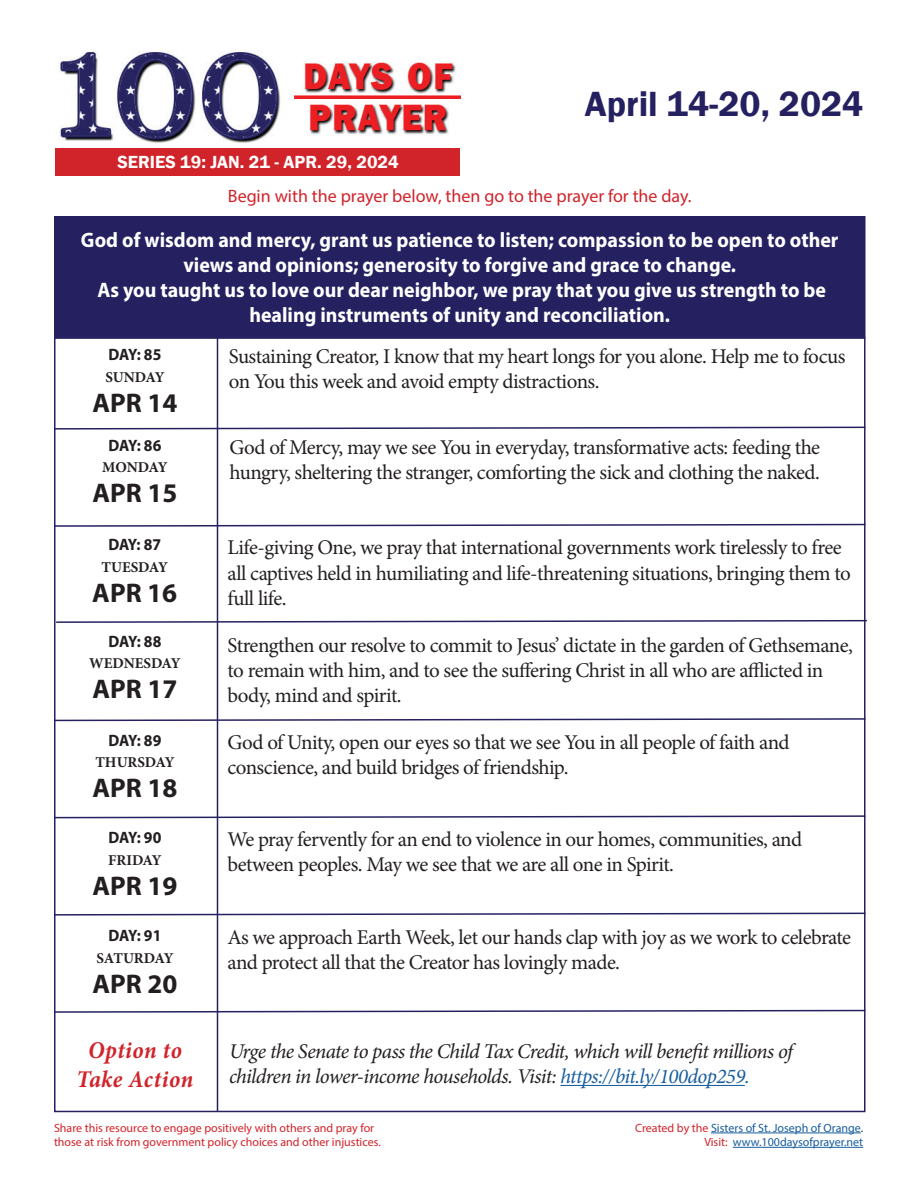
<style>
.page{position:relative;width:918px;height:1188px;background:#fff}
.page>*{position:absolute;margin:0;border:0;box-sizing:border-box;transform-origin:0 0}
.t1{font:600 36px "Franklin Gothic";color:#252161}
.t2{font:700 27px "Myriad Pro";color:#231f20}
.t3{font:italic 700 24px/28.8px "Minion Pro";letter-spacing:.02em;color:#d1232a;text-align:center;scale:.95 1}
.t4{font:21px/25.2px "Minion Pro";letter-spacing:-.03em;color:#231f20}
.t5{font:700 21px/25.2px "Myriad Pro";color:#fff;text-align:center;scale:.95 1}
.t6{font:italic 21px/25.2px "Minion Pro";letter-spacing:-.03em;color:#231f20}
.t7{font:18px "Myriad Pro";color:#d1232a}
.t8{font:600 18px "Franklin Gothic";color:#fff}
.t9{font:700 16.5px "Myriad Pro";letter-spacing:-.015em;color:#231f20;scale:.95 1}
.t10{font:700 15px "Minion Pro";letter-spacing:-.005em;color:#231f20}
.t11{font:12px/14.4px "Myriad Pro";color:#d1232a}
.t12{font:12px/14.4px "Myriad Pro";color:#175d9e;text-align:right}
.s1{color:#175d9e}
.s2{color:#d1232a}
.s3{color:#231f20}
</style>
<div class="page">
<img style="left:56px;top:51px;width:404px;height:98px">
<hr style="left:711px;top:1133px;width:150px;height:1px;background:#175d9e">
<hr style="left:733px;top:1147px;width:130px;height:1px;background:#175d9e">
<div style="left:55px;top:217px;width:810px;height:121px;background:#252161"></div>
<div style="left:54px;top:216px;width:812px;height:123px;border:2px solid #252161"></div>
<hr style="left:217px;top:338px;width:1px;height:774px;background:#252161">
<svg style="left:54px;top:426px;width:812px;height:4px"></svg>
<svg style="left:54px;top:523px;width:812px;height:5px"></svg>
<svg style="left:55px;top:619px;width:812px;height:5px"></svg>
<svg style="left:54px;top:717px;width:812px;height:5px"></svg>
<svg style="left:54px;top:815px;width:812px;height:4px"></svg>
<svg style="left:54px;top:912px;width:812px;height:4px"></svg>
<svg style="left:54px;top:1009px;width:812px;height:5px"></svg>
<hr style="left:560px;top:1085px;width:185px;height:1px;background:#175d9e">
<div style="left:56px;top:149px;width:404px;height:27px;background:#d1232a"></div>
<p class="t8" style="left:117px;top:151px;width:283px">SERIES 19: JAN. 21 - APR. 29, 2024</p>
<h1 class="t1" style="left:585px;top:82px;width:280px">April 14-20, 2024</h1>
<p class="t7" style="left:228px;top:185px;width:465px">Begin with the prayer below, then go to the prayer for the day.</p>
<p class="t5" style="left:81px;top:226px;width:799px">God of wisdom and mercy, grant us patience to listen; compassion to be open to other views and opinions; generosity to forgive and grace to change.<br>As you taught us to love our dear neighbor, we pray that you give us strength to be healing instruments of unity and reconciliation.</p>
<p class="t9" style="left:109px;top:344px;width:57px">DAY: 85</p>
<p class="t10" style="left:105px;top:366px;width:61px">SUNDAY</p>
<p class="t2" style="left:93px;top:385px;width:86px">APR 14</p>
<p class="t9" style="left:109px;top:435px;width:57px">DAY: 86</p>
<p class="t10" style="left:102px;top:457px;width:67px">MONDAY</p>
<p class="t2" style="left:93px;top:476px;width:86px">APR 15</p>
<p class="t9" style="left:108px;top:534px;width:57px">DAY: 87</p>
<p class="t10" style="left:102px;top:556px;width:68px">TUESDAY</p>
<p class="t2" style="left:92px;top:575px;width:86px">APR 16</p>
<p class="t9" style="left:109px;top:630px;width:57px">DAY: 88</p>
<p class="t10" style="left:89px;top:653px;width:93px">WEDNESDAY</p>
<p class="t2" style="left:93px;top:672px;width:86px">APR 17</p>
<p class="t9" style="left:109px;top:730px;width:57px">DAY: 89</p>
<p class="t10" style="left:95px;top:752px;width:81px">THURSDAY</p>
<p class="t2" style="left:93px;top:771px;width:86px">APR 18</p>
<p class="t9" style="left:109px;top:827px;width:57px">DAY: 90</p>
<p class="t10" style="left:108px;top:849px;width:55px">FRIDAY</p>
<p class="t2" style="left:93px;top:868px;width:86px">APR 19</p>
<p class="t9" style="left:109px;top:925px;width:57px">DAY: 91</p>
<p class="t10" style="left:96px;top:948px;width:79px">SATURDAY</p>
<p class="t2" style="left:93px;top:966px;width:86px">APR 20</p>
<p class="t4" style="left:229px;top:344px;width:618px">Sustaining Creator, I know that my heart longs for you alone. Help me to focus on You this week and avoid empty distractions.</p>
<p class="t4" style="left:230px;top:435px;width:592px">God of Mercy, may we see You in everyday, transformative acts: feeding the hungry, sheltering the stranger, comforting the sick and clothing the naked.</p>
<p class="t4" style="left:228px;top:535px;width:625px">Life-giving One, we pray that international governments work tirelessly to free all captives held in humiliating and life-threatening situations, bringing them to full life.</p>
<p class="t4" style="left:228px;top:632px;width:627px">Strengthen our resolve to commit to Jesus’ dictate in the garden of Gethsemane, to remain with him, and to see the suffering Christ in all who are afflicted in body, mind and spirit.</p>
<p class="t4" style="left:228px;top:730px;width:564px">God of Unity, open our eyes so that we see You in all people of faith and conscience, and build bridges of friendship.</p>
<p class="t4" style="left:228px;top:827px;width:576px">We pray fervently for an end to violence in our homes, communities, and between peoples. May we see that we are all one in Spirit.</p>
<p class="t4" style="left:228px;top:925px;width:625px">As we approach Earth Week, let our hands clap with joy as we work to celebrate and protect all that the Creator has lovingly made.</p>
<p class="t3" style="left:77px;top:1036px;width:124px">Option to<br>Take Action</p>
<p class="t6" style="left:229px;top:1039px;width:565px">Urge the Senate to pass the Child Tax Credit, which will benefit millions of children in lower-income households. Visit: <span class="s1">https://bit.ly/100dop259.</span></p>
<p class="t11" style="left:54px;top:1120px;width:328px">Share this resource to engage positively with others and pray for those at risk from government policy choices and other injustices.</p>
<p class="t12" style="left:635px;top:1120px;width:230px"><span class="s2">Created by the</span> Sisters of St. Joseph of Orange<span class="s3">.<br></span><span class="s2">Visit:</span> www.100daysofprayer.net</p>
</div>
